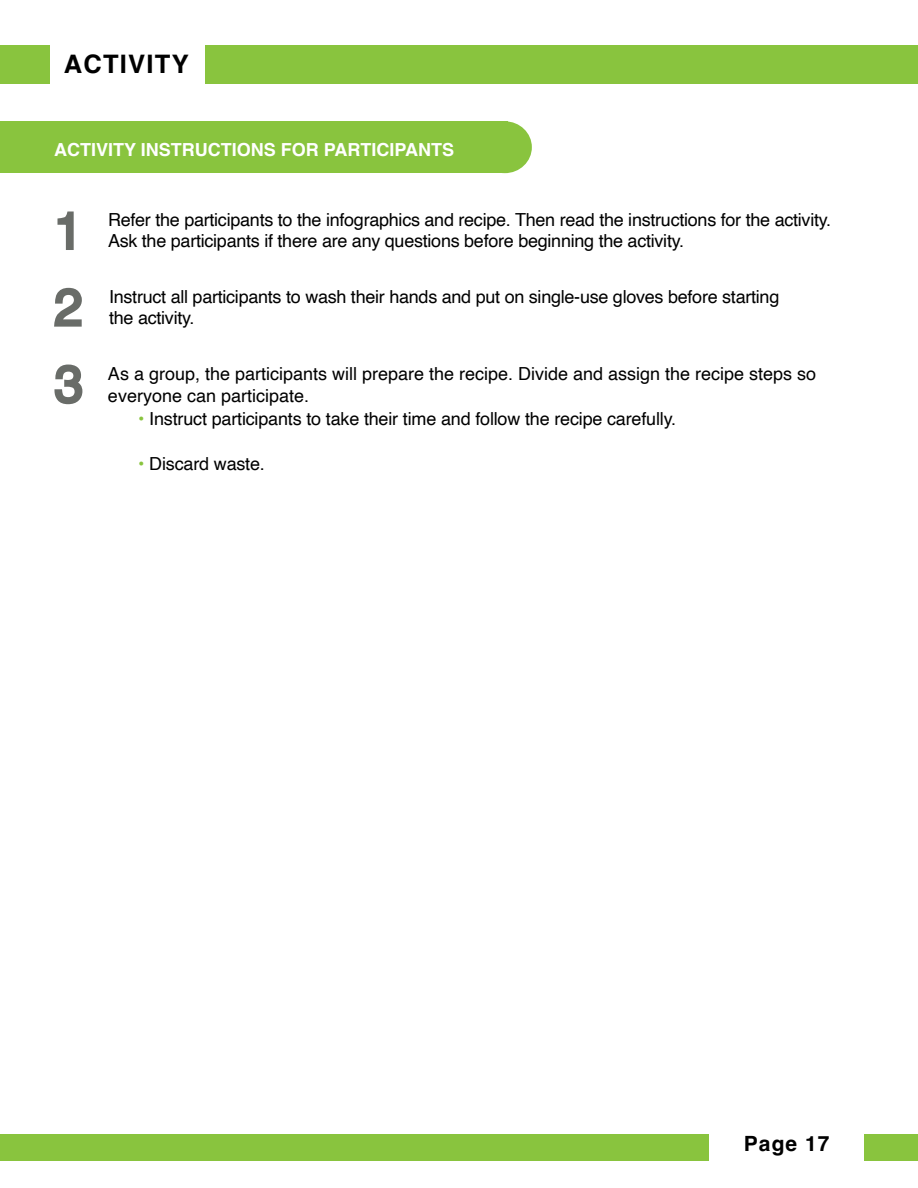
<style>
.page{position:relative;width:918px;height:1188px;background:#fff}
.page>*{position:absolute;margin:0;border:0;box-sizing:border-box;transform-origin:0 0}
.t1{font:700 25.5px "Helvetica";letter-spacing:.05em;color:#000}
.t2{font:700 21px "Helvetica";letter-spacing:.05em;color:#000}
.t3{font:18px/21px "Helvetica";letter-spacing:-.015em;color:#000}
.t4{font:700 18px "Helvetica";color:#fff}
.s1{color:#89c43e}
</style>
<div class="page">
<div style="left:0;top:121px;width:507px;height:52px;background:#89c43e"></div>
<div style="left:478px;top:121px;width:54px;height:52px;background:#89c43e;border-radius:50%"></div>
<div style="left:0;top:45px;width:918px;height:39px;background:#89c43e"></div>
<div style="left:51px;top:32px;width:154px;height:68px;background:#fff"></div>
<div style="left:0;top:1134px;width:918px;height:27px;background:#89c43e"></div>
<div style="left:710px;top:1122px;width:154px;height:46px;background:#fff"></div>
<svg style="left:57px;top:211px;width:17px;height:39px"></svg>
<svg style="left:54px;top:287px;width:28px;height:40px"></svg>
<svg style="left:54px;top:364px;width:29px;height:41px"></svg>
<h1 class="t1" style="left:64px;top:49px;width:127px">ACTIVITY</h1>
<p class="t4" style="left:54px;top:139px;width:402px">ACTIVITY INSTRUCTIONS FOR PARTICIPANTS</p>
<p class="t3" style="left:108px;top:209px;width:725px">Refer the participants to the infographics and recipe. Then read the instructions for the activity.<br>Ask the participants if there are any questions before beginning the activity.</p>
<p class="t3" style="left:109px;top:287px;width:672px">Instruct all participants to wash their hands and put on single-use gloves before starting the activity.</p>
<p class="t3" style="left:108px;top:363px;width:710px;line-height:22.5px">As a group, the participants will prepare the recipe. Divide and assign the recipe steps so everyone can participate.</p>
<p class="t3" style="left:138px;top:408px;width:540px"><span class="s1">•</span> Instruct participants to take their time and follow the recipe carefully.</p>
<p class="t3" style="left:138px;top:453px;width:128px"><span class="s1">•</span> Discard waste.</p>
<p class="t2" style="left:744px;top:1131px;width:87px">Page 17</p>
</div>
